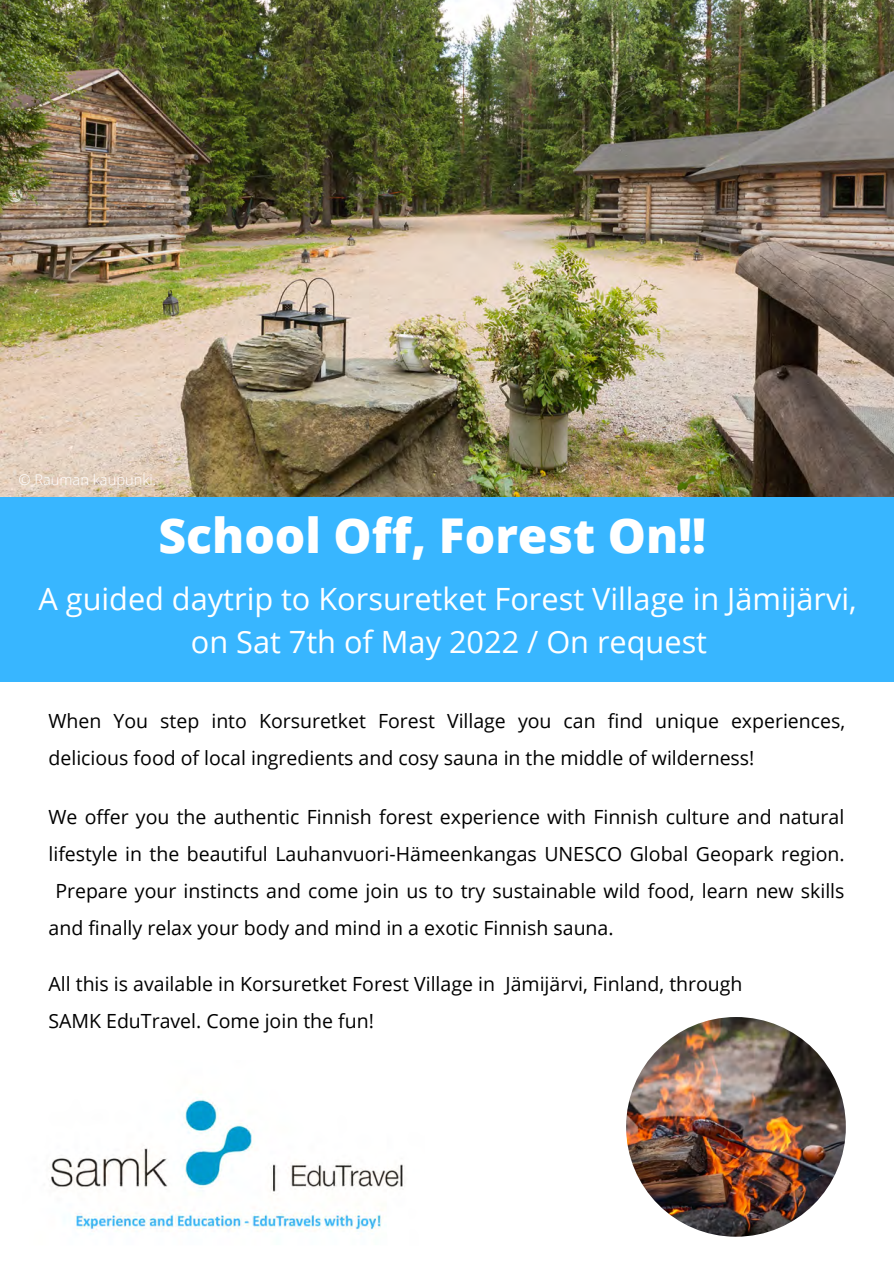
<style>
.page{position:relative;width:894px;height:1264px;background:#fff}
.page>*{position:absolute;margin:0;border:0;box-sizing:border-box;transform-origin:0 0}
.t1{font:800 48px "Open Sans";color:#fff}
.t2{font:30.75px "Open Sans";color:#fff}
.t3{font:19.5px/36.8px "Open Sans";color:#000}
.t4{font:300 14.7px "Open Sans";color:#fff}
</style>
<div class="page">
<div style="left:0;top:497px;width:893px;height:184px;background:#38b6ff"></div>
<img style="left:51px;top:1097px;width:352px;height:135px">
<img style="left:626px;top:1017px;width:219px;height:219px;border-radius:50%">
<img style="left:0;top:0;width:893px;height:496px">
<p class="t4" style="left:18px;top:469px;width:139px">© Rauman kaupunki.</p>
<p class="t1" style="left:158px;top:502px;width:549px">School Off, Forest On!!</p>
<p class="t2" style="left:38px;top:577px;width:819px">A guided daytrip to Korsuretket Forest Village in Jämijärvi,</p>
<p class="t2" style="left:191px;top:620px;width:517px">on Sat 7th of May 2022 / On request</p>
<p class="t3" style="left:49px;top:702px;width:798px">When You step into Korsuretket Forest Village you can find unique experiences, delicious food of local ingredients and cosy sauna in the middle of wilderness!</p>
<p class="t3" style="left:49px;top:798px;width:797px">We offer you the authentic Finnish forest experience with Finnish culture and natural</p>
<p class="t3" style="left:49px;top:835px;width:797px">lifestyle in the beautiful Lauhanvuori-Hämeenkangas UNESCO Global Geopark region.</p>
<p class="t3" style="left:55px;top:872px;width:790px">Prepare your instincts and come join us to try sustainable wild food, learn new skills</p>
<p class="t3" style="left:49px;top:908px;width:566px">and finally relax your body and mind in a exotic Finnish sauna.</p>
<p class="t3" style="left:49px;top:964px;width:695px">All this is available in Korsuretket Forest Village in Jämijärvi, Finland, through</p>
<p class="t3" style="left:49px;top:1001px;width:327px">SAMK EduTravel. Come join the fun!</p>
</div>
